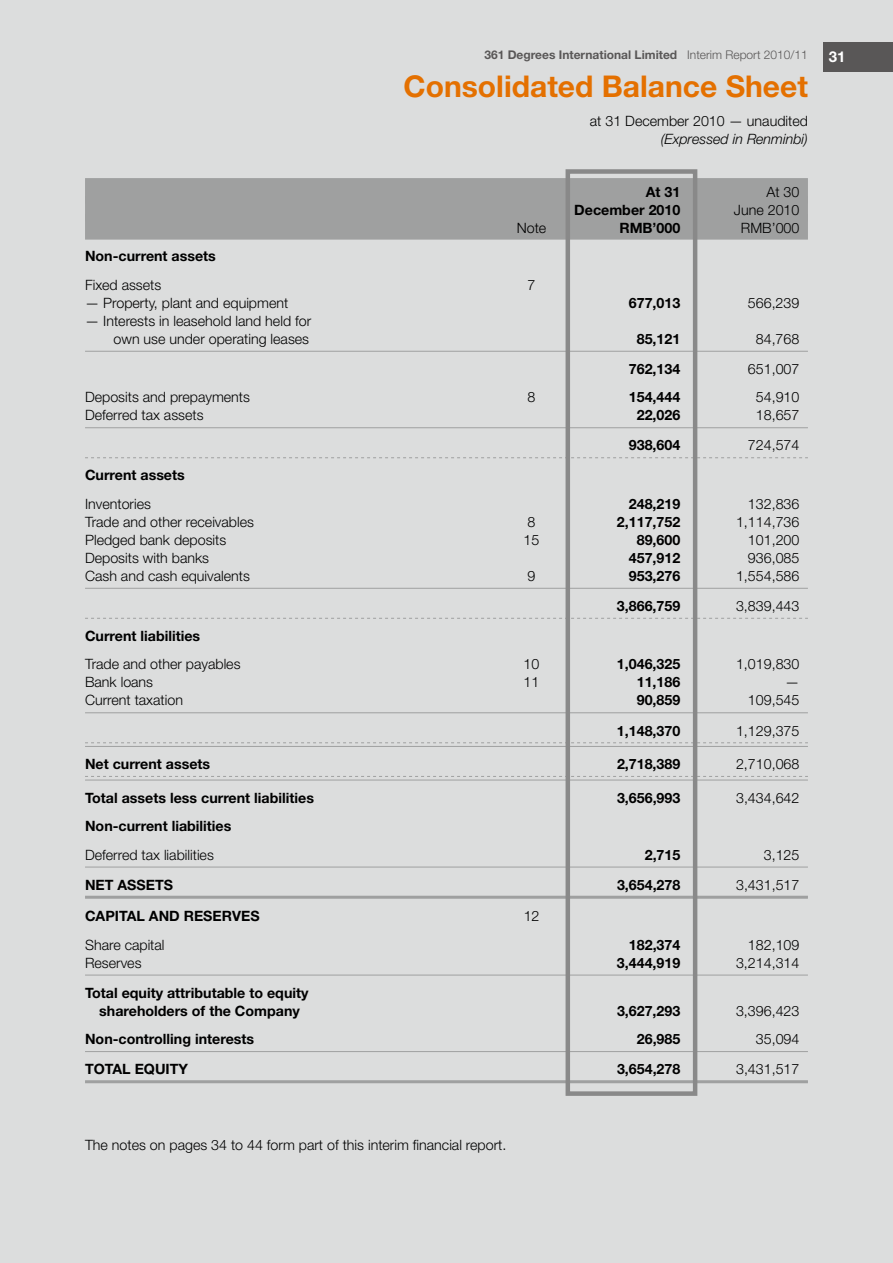
<style>
.page{position:relative;width:893px;height:1263px;background:#dcdddd}
.page>*{position:absolute;margin:0;border:0;box-sizing:border-box;transform-origin:0 0}
.t1{font:700 30px "Helvetica Neue LT Std";color:#e47000}
.t2{font:700 15px "Helvetica Neue LT Std";color:#fff}
.t3{font:300 14.25px/18px "Helvetica Neue LT Std";color:#000;text-align:right}
.t4{font:700 14.25px/18px "Helvetica Neue LT Std";color:#000;text-align:center}
.t5{font:italic 300 14.25px "Helvetica Neue LT Std";color:#000}
.t6{font:700 12px "Helvetica Neue LT Std";color:#595757}
.s1{font-weight:300}
</style>
<div class="page">
<div style="left:823px;top:43px;width:70px;height:29px;background:#595757"></div>
<div style="left:85px;top:178px;width:723px;height:26px;background:#9fa0a0"></div>
<div style="left:85px;top:196px;width:723px;height:26px;background:#9fa0a0"></div>
<div style="left:85px;top:214px;width:723px;height:26px;background:#9fa0a0"></div>
<hr style="left:85px;top:351px;width:723px;height:1px;background:#9fa0a0">
<hr style="left:85px;top:427px;width:723px;height:1px;background:#9fa0a0">
<svg style="left:85px;top:457px;width:723px;height:1px"></svg>
<hr style="left:85px;top:588px;width:723px;height:1px;background:#9fa0a0">
<svg style="left:85px;top:618px;width:723px;height:1px"></svg>
<hr style="left:85px;top:712px;width:723px;height:1px;background:#9fa0a0">
<svg style="left:85px;top:742px;width:723px;height:1px"></svg>
<hr style="left:85px;top:746px;width:723px;height:1px;background:#9fa0a0">
<svg style="left:85px;top:776px;width:723px;height:1px"></svg>
<hr style="left:85px;top:780px;width:723px;height:1px;background:#9fa0a0">
<hr style="left:85px;top:867px;width:723px;height:1px;background:#9fa0a0">
<hr style="left:85px;top:896px;width:723px;height:3px;background:#9fa0a0">
<hr style="left:85px;top:975px;width:723px;height:1px;background:#9fa0a0">
<hr style="left:85px;top:1051px;width:723px;height:1px;background:#9fa0a0">
<hr style="left:85px;top:1080px;width:723px;height:3px;background:#9fa0a0">
<div style="left:566px;top:169px;width:131px;height:927px;border:4px solid #898989"></div>
<p class="t6" style="left:484px;top:48px;width:325px">361 Degrees International Limited <span class="s1">Interim Report 2010/11</span></p>
<p class="t2" style="left:829px;top:47px;width:18px">31</p>
<h1 class="t1" style="left:403px;top:68px;width:406px">Consolidated Balance Sheet</h1>
<p class="t3" style="left:590px;top:112px;width:220px">at 31 December 2010 — unaudited</p>
<p class="t5" style="left:661px;top:131px;width:148px">(Expressed in Renminbi)</p>
<p class="t4" style="left:646px;top:183px;width:36px">At 31</p>
<p class="t3" style="left:766px;top:183px;width:35px">At 30</p>
<p class="t4" style="left:574px;top:201px;width:108px">December 2010</p>
<p class="t3" style="left:734px;top:201px;width:67px">June 2010</p>
<p class="t3" style="left:517px;top:219px;width:31px">Note</p>
<p class="t4" style="left:619px;top:219px;width:62px">RMB’000</p>
<p class="t3" style="left:741px;top:219px;width:60px">RMB’000</p>
<p class="t4" style="left:85px;top:247px;width:132px">Non-current assets</p>
<p class="t3" style="left:85px;top:276px;width:78px">Fixed assets</p>
<p class="t3" style="left:528px;top:276px;width:9px">7</p>
<p class="t3" style="left:85px;top:294px;width:205px">— Property, plant and equipment</p>
<p class="t4" style="left:629px;top:294px;width:53px">677,013</p>
<p class="t3" style="left:748px;top:294px;width:53px">566,239</p>
<p class="t3" style="left:85px;top:312px;width:228px">— Interests in leasehold land held for own use under operating leases</p>
<p class="t4" style="left:637px;top:330px;width:45px">85,121</p>
<p class="t3" style="left:756px;top:330px;width:45px">84,768</p>
<p class="t4" style="left:629px;top:360px;width:53px">762,134</p>
<p class="t3" style="left:748px;top:360px;width:53px">651,007</p>
<p class="t3" style="left:85px;top:388px;width:166px">Deposits and prepayments</p>
<p class="t3" style="left:528px;top:388px;width:9px">8</p>
<p class="t4" style="left:629px;top:388px;width:53px">154,444</p>
<p class="t3" style="left:756px;top:388px;width:45px">54,910</p>
<p class="t3" style="left:85px;top:406px;width:120px">Deferred tax assets</p>
<p class="t4" style="left:637px;top:406px;width:45px">22,026</p>
<p class="t3" style="left:756px;top:406px;width:45px">18,657</p>
<p class="t4" style="left:629px;top:436px;width:53px">938,604</p>
<p class="t3" style="left:748px;top:436px;width:53px">724,574</p>
<p class="t4" style="left:85px;top:466px;width:101px">Current assets</p>
<p class="t3" style="left:85px;top:495px;width:67px">Inventories</p>
<p class="t4" style="left:629px;top:495px;width:53px">248,219</p>
<p class="t3" style="left:748px;top:495px;width:53px">132,836</p>
<p class="t3" style="left:85px;top:513px;width:170px">Trade and other receivables</p>
<p class="t3" style="left:528px;top:513px;width:9px">8</p>
<p class="t4" style="left:617px;top:513px;width:65px">2,117,752</p>
<p class="t3" style="left:736px;top:513px;width:65px">1,114,736</p>
<p class="t3" style="left:85px;top:531px;width:143px">Pledged bank deposits</p>
<p class="t3" style="left:524px;top:531px;width:17px">15</p>
<p class="t4" style="left:637px;top:531px;width:45px">89,600</p>
<p class="t3" style="left:748px;top:531px;width:53px">101,200</p>
<p class="t3" style="left:85px;top:549px;width:126px">Deposits with banks</p>
<p class="t4" style="left:629px;top:549px;width:53px">457,912</p>
<p class="t3" style="left:748px;top:549px;width:53px">936,085</p>
<p class="t3" style="left:85px;top:567px;width:166px">Cash and cash equivalents</p>
<p class="t3" style="left:528px;top:567px;width:9px">9</p>
<p class="t4" style="left:629px;top:567px;width:53px">953,276</p>
<p class="t3" style="left:736px;top:567px;width:65px">1,554,586</p>
<p class="t4" style="left:617px;top:597px;width:65px">3,866,759</p>
<p class="t3" style="left:736px;top:597px;width:65px">3,839,443</p>
<p class="t4" style="left:85px;top:627px;width:117px">Current liabilities</p>
<p class="t3" style="left:85px;top:655px;width:157px">Trade and other payables</p>
<p class="t3" style="left:524px;top:655px;width:17px">10</p>
<p class="t4" style="left:617px;top:655px;width:65px">1,046,325</p>
<p class="t3" style="left:736px;top:655px;width:65px">1,019,830</p>
<p class="t3" style="left:85px;top:673px;width:70px">Bank loans</p>
<p class="t3" style="left:524px;top:673px;width:17px">11</p>
<p class="t4" style="left:637px;top:673px;width:45px">11,186</p>
<p class="t3" style="left:785px;top:673px;width:16px">—</p>
<p class="t3" style="left:85px;top:691px;width:99px">Current taxation</p>
<p class="t4" style="left:637px;top:691px;width:45px">90,859</p>
<p class="t3" style="left:748px;top:691px;width:53px">109,545</p>
<p class="t4" style="left:617px;top:721px;width:65px">1,148,370</p>
<p class="t3" style="left:736px;top:721px;width:65px">1,129,375</p>
<p class="t4" style="left:85px;top:755px;width:127px">Net current assets</p>
<p class="t4" style="left:617px;top:755px;width:65px">2,718,389</p>
<p class="t3" style="left:736px;top:755px;width:65px">2,710,068</p>
<p class="t4" style="left:85px;top:788px;width:230px">Total assets less current liabilities</p>
<p class="t4" style="left:617px;top:788px;width:65px">3,656,993</p>
<p class="t3" style="left:736px;top:788px;width:65px">3,434,642</p>
<p class="t4" style="left:85px;top:817px;width:148px">Non-current liabilities</p>
<p class="t3" style="left:85px;top:845px;width:130px">Deferred tax liabilities</p>
<p class="t4" style="left:645px;top:845px;width:37px">2,715</p>
<p class="t3" style="left:764px;top:845px;width:37px">3,125</p>
<p class="t4" style="left:85px;top:875px;width:43px">NE T ASSE</p>
<p class="t4" style="left:155px;top:875px;width:19px">TS</p>
<p class="t4" style="left:617px;top:875px;width:65px">3,654,278</p>
<p class="t3" style="left:736px;top:875px;width:65px">3,431,517</p>
<p class="t4" style="left:85px;top:907px;width:119px">CAPITAL AN D RESE</p>
<p class="t4" style="left:222px;top:907px;width:29px">RVES</p>
<p class="t3" style="left:524px;top:907px;width:17px">12</p>
<p class="t3" style="left:85px;top:935px;width:81px">Share capital</p>
<p class="t4" style="left:629px;top:935px;width:53px">182,374</p>
<p class="t3" style="left:748px;top:935px;width:53px">182,109</p>
<p class="t3" style="left:85px;top:953px;width:58px">Reserves</p>
<p class="t4" style="left:617px;top:953px;width:65px">3,444,919</p>
<p class="t3" style="left:736px;top:953px;width:65px">3,214,314</p>
<p class="t4" style="left:85px;top:983px;width:225px">Total equity attributable to equity shareholders of the Company</p>
<p class="t4" style="left:617px;top:1001px;width:65px">3,627,293</p>
<p class="t3" style="left:736px;top:1001px;width:65px">3,396,423</p>
<p class="t4" style="left:85px;top:1030px;width:171px">Non-controlling interests</p>
<p class="t4" style="left:637px;top:1030px;width:45px">26,985</p>
<p class="t3" style="left:756px;top:1030px;width:45px">35,094</p>
<p class="t4" style="left:85px;top:1060px;width:104px">TOTAL EQUITY</p>
<p class="t4" style="left:617px;top:1060px;width:65px">3,654,278</p>
<p class="t3" style="left:736px;top:1060px;width:65px">3,431,517</p>
<p class="t3" style="left:85px;top:1135px;width:423px">The notes on pages 34 to 44 form part of this interim financial report.</p>
</div>
